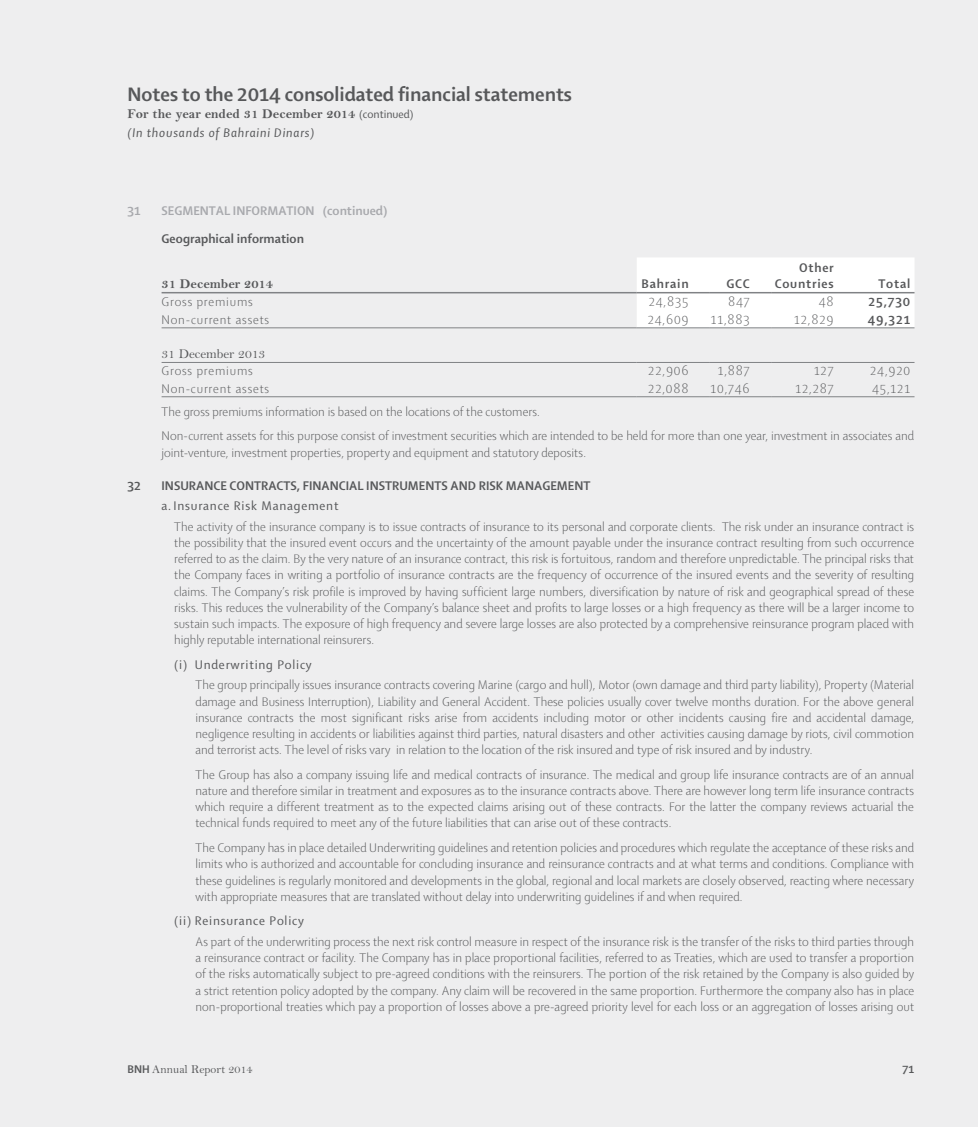
<style>
.page{position:relative;width:978px;height:1127px;background:#eeeeef}
.page>*{position:absolute;margin:0;border:0;box-sizing:border-box;transform-origin:0 0}
.t1{font:700 21px "Shaker 2";color:#57585a}
.t2{font:300 13.5px/16.2px "Shaker 2";color:#57585a;text-align:justify}
.t3{font:700 13.5px "Shaker 2";color:#57585a}
.t4{font:13.5px "Shaker 2";letter-spacing:.06em;color:#57585a}
.t5{font:300 13.5px "Shaker 2";letter-spacing:.06em;color:#57585a}
.t6{font:700 13.5px "Bell";color:#57585a}
.t7{font:700 13.5px "Shaker 2";color:#a8a9ad}
.t8{font:italic 13.5px "Shaker 2";letter-spacing:.06em;color:#57585a}
.t9{font:700 13.5px/16.2px "Shaker 2";letter-spacing:.06em;color:#57585a;text-align:right}
.t10{font:13.5px "Bell";color:#57585a}
.t11{font:12px "Bell";color:#57585a}
.t12{font:700 12px "Shaker 2";color:#57585a}
.s1{font-family:"Shaker 2";font-weight:400;font-size:12px}
.s2{font-family:"Shaker 2";font-weight:700}
</style>
<div class="page">
<div style="left:637px;top:258px;width:277px;height:70px;background:#fff"></div>
<hr style="left:162px;top:292px;width:475px;height:1px;background:#808285">
<hr style="left:637px;top:292px;width:73px;height:1px;background:#808285">
<hr style="left:710px;top:292px;width:61px;height:1px;background:#808285">
<hr style="left:771px;top:292px;width:84px;height:1px;background:#808285">
<hr style="left:855px;top:292px;width:59px;height:1px;background:#808285">
<hr style="left:162px;top:362px;width:475px;height:1px;background:#808285">
<hr style="left:637px;top:362px;width:73px;height:1px;background:#808285">
<hr style="left:710px;top:362px;width:61px;height:1px;background:#808285">
<hr style="left:771px;top:362px;width:84px;height:1px;background:#808285">
<hr style="left:855px;top:362px;width:59px;height:1px;background:#808285">
<hr style="left:162px;top:396px;width:475px;height:1px;background:#808285">
<hr style="left:637px;top:396px;width:73px;height:1px;background:#808285">
<hr style="left:710px;top:396px;width:61px;height:1px;background:#808285">
<hr style="left:771px;top:396px;width:84px;height:1px;background:#808285">
<hr style="left:855px;top:396px;width:59px;height:1px;background:#808285">
<hr style="left:162px;top:328px;width:475px;height:1px;background:#808285">
<hr style="left:637px;top:328px;width:73px;height:1px;background:#808285">
<hr style="left:710px;top:328px;width:61px;height:1px;background:#808285">
<hr style="left:771px;top:328px;width:84px;height:1px;background:#808285">
<hr style="left:855px;top:328px;width:59px;height:1px;background:#808285">
<h1 class="t1" style="left:128px;top:81px;width:446px">Notes to the 2014 consolidated financial statements</h1>
<p class="t6" style="left:128px;top:106px;width:287px">For the year ended 31 December 2014 <span class="s1">(continued)</span></p>
<p class="t8" style="left:128px;top:124px;width:188px">(In thousands of Bahraini Dinars)</p>
<p class="t7" style="left:128px;top:201px;width:15px">31</p>
<p class="t7" style="left:162px;top:201px;width:227px">SEGMENTAL INFORMATION (continued)</p>
<p class="t3" style="left:161px;top:230px;width:144px">Geographical information</p>
<p class="t6" style="left:162px;top:276px;width:113px">31 December 2014</p>
<p class="t9" style="left:642px;top:275px;width:49px">Bahrain</p>
<p class="t3" style="left:726px;top:275px;width:25px">GCC</p>
<p class="t9" style="left:775px;top:259px;width:61px">Other<br>Countries</p>
<p class="t3" style="left:878px;top:275px;width:33px">Total</p>
<p class="t5" style="left:162px;top:293px;width:93px">Gross premiums</p>
<p class="t2" style="left:649px;top:293px;width:41px">24,835</p>
<p class="t2" style="left:728px;top:293px;width:23px">847</p>
<p class="t2" style="left:819px;top:293px;width:16px">48</p>
<p class="t3" style="left:869px;top:293px;width:43px">25,730</p>
<p class="t5" style="left:162px;top:310px;width:109px">Non-current assets</p>
<p class="t2" style="left:648px;top:310px;width:42px">24,609</p>
<p class="t2" style="left:711px;top:310px;width:41px">11,883</p>
<p class="t2" style="left:794px;top:310px;width:41px">12,829</p>
<p class="t3" style="left:868px;top:310px;width:44px">49,321</p>
<p class="t10" style="left:162px;top:346px;width:105px">31 December 2013</p>
<p class="t5" style="left:162px;top:362px;width:93px">Gross premiums</p>
<p class="t2" style="left:648px;top:362px;width:42px">22,906</p>
<p class="t2" style="left:718px;top:362px;width:33px">1,887</p>
<p class="t2" style="left:814px;top:362px;width:21px">127</p>
<p class="t2" style="left:870px;top:362px;width:42px">24,920</p>
<p class="t5" style="left:162px;top:379px;width:109px">Non-current assets</p>
<p class="t2" style="left:648px;top:379px;width:42px">22,088</p>
<p class="t2" style="left:711px;top:379px;width:41px">10,746</p>
<p class="t2" style="left:795px;top:379px;width:40px">12,287</p>
<p class="t2" style="left:872px;top:379px;width:39px">45,121</p>
<p class="t2" style="left:162px;top:398px;width:754px;line-height:24.8px">The gross premiums information is based on the locations of the customers.<br>Non-current assets for this purpose consist of investment securities which are intended to be held for more than one year, investment in associates and</p>
<p class="t2" style="left:162px;top:443px;width:426px">joint-venture, investment properties, property and equipment and statutory deposits.</p>
<p class="t3" style="left:127px;top:476px;width:15px">32</p>
<p class="t3" style="left:162px;top:476px;width:430px">INSURANCE CONTRACTS, FINANCIAL INSTRUMENTS AND RISK MANAGEMENT</p>
<p class="t4" style="left:162px;top:497px;width:179px">a.Insurance Risk Management</p>
<p class="t2" style="left:174px;top:518px;width:741px">The activity of the insurance company is to issue contracts of insurance to its personal and corporate clients. The risk under an insurance contract is the possibility that the insured event occurs and the uncertainty of the amount payable under the insurance contract resulting from such occurrence referred to as the claim. By the very nature of an insurance contract, this risk is fortuitous, random and therefore unpredictable. The principal risks that the Company faces in writing a portfolio of insurance contracts are the frequency of occurrence of the insured events and the severity of resulting claims. The Company’s risk profile is improved by having sufficient large numbers, diversification by nature of risk and geographical spread of these risks. This reduces the vulnerability of the Company’s balance sheet and profits to large losses or a high frequency as there will be a larger income to sustain such impacts. The exposure of high frequency and severe large losses are also protected by a comprehensive reinsurance program placed with highly reputable international reinsurers.</p>
<p class="t4" style="left:174px;top:656px;width:139px">(i) Underwriting Policy</p>
<p class="t2" style="left:196px;top:676px;width:720px">The group principally issues insurance contracts covering Marine (cargo and hull), Motor (own damage and third party liability), Property (Material damage and Business Interruption), Liability and General Accident. These policies usually cover twelve months duration. For the above general insurance contracts the most significant risks arise from accidents including motor or other incidents causing fire and accidental damage, negligence resulting in accidents or liabilities against third parties, natural disasters and other activities causing damage by riots, civil commotion and terrorist acts. The level of risks vary in relation to the location of the risk insured and type of risk insured and by industry.</p>
<p class="t2" style="left:196px;top:766px;width:720px">The Group has also a company issuing life and medical contracts of insurance. The medical and group life insurance contracts are of an annual nature and therefore similar in treatment and exposures as to the insurance contracts above. There are however long term life insurance contracts which require a different treatment as to the expected claims arising out of these contracts. For the latter the company reviews actuarial the technical funds required to meet any of the future liabilities that can arise out of these contracts.</p>
<p class="t2" style="left:196px;top:839px;width:720px">The Company has in place detailed Underwriting guidelines and retention policies and procedures which regulate the acceptance of these risks and limits who is authorized and accountable for concluding insurance and reinsurance contracts and at what terms and conditions. Compliance with these guidelines is regularly monitored and developments in the global, regional and local markets are closely observed, reacting where necessary with appropriate measures that are translated without delay into underwriting guidelines if and when required.</p>
<p class="t4" style="left:174px;top:912px;width:131px">(ii) Reinsurance Policy</p>
<p class="t2" style="left:196px;top:933px;width:720px">As part of the underwriting process the next risk control measure in respect of the insurance risk is the transfer of the risks to third parties through a reinsurance contract or facility. The Company has in place proportional facilities, referred to as Treaties, which are used to transfer a proportion of the risks automatically subject to pre-agreed conditions with the reinsurers. The portion of the risk retained by the Company is also guided by a strict retention policy adopted by the company. Any claim will be recovered in the same proportion. Furthermore the company also has in place non-proportional treaties which pay a proportion of losses above a pre-agreed priority level for each loss or an aggregation of losses arising out</p>
<p class="t11" style="left:128px;top:1062px;width:127px"><span class="s2">BNH</span> Annual Report 2014</p>
<p class="t12" style="left:902px;top:1061px;width:13px">71</p>
</div>
